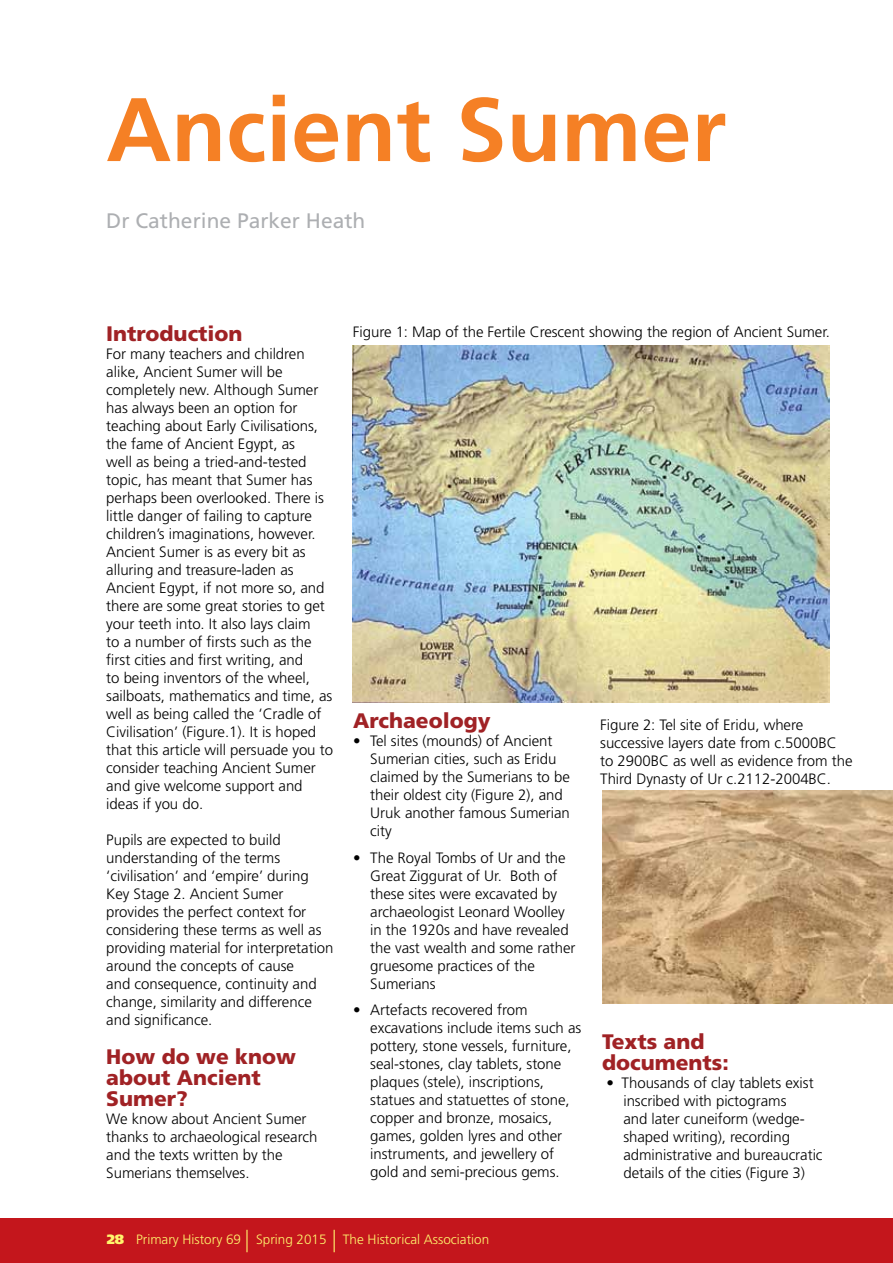
<style>
.page{position:relative;width:893px;height:1263px;background:#fff}
.page>*{position:absolute;margin:0;border:0;box-sizing:border-box;transform-origin:0 0}
.t1{font:700 90px "Frutiger LT Std";color:#f58025}
.t2{font:900 21px/21px "Frutiger LT Std";color:#a02225}
.t3{font:21px "Frutiger LT Std";color:#adafb2}
.t4{font:300 15px/18px "Frutiger LT Std";letter-spacing:-.005em;color:#000}
.t5{font:300 13.5px "Frutiger LT Std";color:#fff56d}
.s1{font-weight:900}
</style>
<div class="page">
<div style="left:0;top:1218px;width:893px;height:45px;background:#c4161c"></div>
<hr style="left:246px;top:1230px;width:2px;height:22px;background:#fff56d">
<svg style="left:334px;top:1230px;width:1px;height:22px"></svg>
<img style="left:352px;top:346px;width:477px;height:357px">
<img style="left:602px;top:791px;width:291px;height:213px">
<h1 class="t1" style="left:106px;top:77px;width:622px">Ancient Sumer</h1>
<h2 class="t3" style="left:106px;top:209px;width:261px">Dr Catherine Parker Heath</h2>
<h2 class="t2" style="left:106px;top:323px;width:138px">Introduction</h2>
<p class="t4" style="left:106px;top:345px;width:228px">For many teachers and children alike, Ancient Sumer will be completely new. Although Sumer has always been an option for teaching about Early Civilisations, the fame of Ancient Egypt, as<br>well as being a tried-and-tested topic, has meant that Sumer has perhaps been overlooked. There is little danger of failing to capture children’s imaginations, however.<br>Ancient Sumer is as every bit as alluring and treasure-laden as<br>Ancient Egypt, if not more so, and there are some great stories to get your teeth into. It also lays claim<br>to a number of firsts such as the first cities and first writing, and<br>to being inventors of the wheel, sailboats, mathematics and time, as well as being called the ‘Cradle of<br>Civilisation’ (Figure.1). It is hoped that this article will persuade you to consider teaching Ancient Sumer and give welcome support and ideas if you do.</p>
<p class="t4" style="left:106px;top:831px;width:229px">Pupils are expected to build understanding of the terms ‘civilisation’ and ‘empire’ during<br>Key Stage 2. Ancient Sumer provides the perfect context for considering these terms as well as providing material for interpretation around the concepts of cause<br>and consequence, continuity and change, similarity and difference and significance.</p>
<h2 class="t2" style="left:106px;top:1046px;width:191px">How do we know about Ancient<br>Sumer?</h2>
<p class="t4" style="left:106px;top:1110px;width:213px">We know about Ancient Sumer thanks to archaeological research and the texts written by the<br>Sumerians themselves.</p>
<p class="t4" style="left:353px;top:323px;width:479px">Figure 1: Map of the Fertile Crescent showing the region of Ancient Sumer.</p>
<h2 class="t2" style="left:353px;top:710px;width:139px">Archaeology</h2>
<p class="t4" style="left:370px;top:732px;width:201px;text-indent:-17px">• Tel sites (mounds) of Ancient<br>Sumerian cities, such as Eridu claimed by the Sumerians to be their oldest city (Figure 2), and<br>Uruk another famous Sumerian city</p>
<p class="t4" style="left:370px;top:849px;width:207px;text-indent:-17px">• The Royal Tombs of Ur and the<br>Great Ziggurat of Ur. Both of these sites were excavated by archaeologist Leonard Woolley in the 1920s and have revealed the vast wealth and some rather gruesome practices of the<br>Sumerians</p>
<p class="t4" style="left:370px;top:1001px;width:213px;text-indent:-17px">• Artefacts recovered from excavations include items such as pottery, stone vessels, furniture, seal-stones, clay tablets, stone plaques (stele), inscriptions, statues and statuettes of stone, copper and bronze, mosaics, games, golden lyres and other instruments, and jewellery of gold and semi-precious gems.</p>
<p class="t4" style="left:600px;top:716px;width:254px">Figure 2: Tel site of Eridu, where successive layers date from c.5000BC to 2900BC as well as evidence from the Third Dynasty of Ur c.2112-2004BC.</p>
<h2 class="t2" style="left:602px;top:1031px;width:128px">Texts and documents:</h2>
<p class="t4" style="left:623px;top:1074px;width:201px;text-indent:-17px">• Thousands of clay tablets exist inscribed with pictograms<br>and later cuneiform (wedge&shy;shaped writing), recording administrative and bureaucratic details of the cities (Figure 3)</p>
<p class="t5" style="left:107px;top:1232px;width:384px"><span class="s1">28</span> Primary History 69 Spring 2015 The Historical Association</p>
</div>
